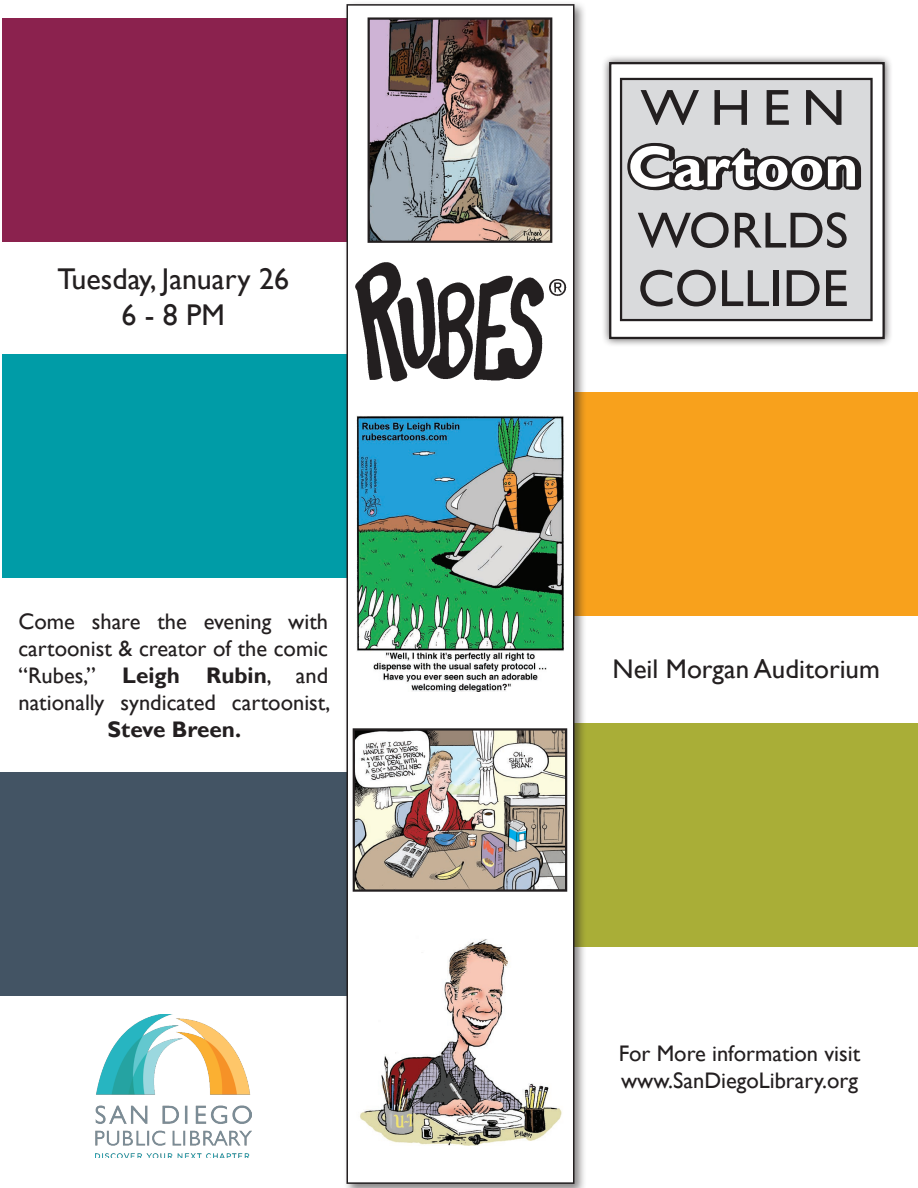
<style>
.page{position:relative;width:918px;height:1188px;background:#fff}
.page>*{position:absolute;margin:0;border:0;box-sizing:border-box;transform-origin:0 0}
.t1{font:700 58.5px "Gill Sans";color:#fff}
.t2{font:52.5px "Gill Sans";color:#231f20}
.t3{font:51px "Gill Sans";color:#231f20}
.t4{font:51px "Gill Sans";color:#231f20;scale:1.1 1}
.t5{font:30px/36px "Gill Sans";color:#231f20;text-align:center}
.t6{font:27px "Gill Sans";color:#231f20}
.t7{font:22.5px/27px "Gill Sans";color:#231f20;text-align:justify}
.t8{font:700 22.5px "Gill Sans";color:#231f20}
.s1{font-weight:700}
</style>
<div class="page">
<div style="left:601px;top:54px;width:292px;height:293px;background:#231f20;opacity:.75"></div>
<div style="left:610px;top:63px;width:274px;height:275px;background:#fff"></div>
<div style="left:609px;top:62px;width:276px;height:277px;border:2px solid #231f20"></div>
<div style="left:621px;top:79px;width:251px;height:241px;background:#d9dadc"></div>
<div style="left:620px;top:78px;width:253px;height:243px;border:2px solid #231f20"></div>
<svg style="left:627px;top:143px;width:235px;height:48px"></svg>
<div style="left:2px;top:19px;width:565px;height:223px;background:#8b224e"></div>
<div style="left:353px;top:393px;width:565px;height:223px;background:#f8a11c"></div>
<div style="left:2px;top:355px;width:565px;height:223px;background:#009ca7"></div>
<div style="left:353px;top:723px;width:565px;height:223px;background:#a9ae37"></div>
<div style="left:0;top:772px;width:567px;height:223px;background:#435464"></div>
<div style="left:343px;top:1px;width:245px;height:1187px;background:#231f20;opacity:.54"></div>
<div style="left:347px;top:5px;width:227px;height:1178px;background:#fff"></div>
<div style="left:346px;top:4px;width:228px;height:1180px;border:2px solid #231f20"></div>
<img style="left:371px;top:20px;width:178px;height:220px">
<div style="left:368px;top:17px;width:184px;height:226px;border:2px solid #231f20"></div>
<img style="left:355px;top:262px;width:212px;height:120px">
<img style="left:360px;top:939px;width:202px;height:207px">
<img style="left:356px;top:731px;width:208px;height:158px">
<div style="left:353px;top:728px;width:214px;height:164px;border:2px solid #231f20"></div>
<img style="left:95px;top:1015px;width:157px;height:143px">
<img style="left:357px;top:416px;width:206px;height:276px">
<h3 class="t5" style="left:58px;top:262px;width:233px">Tuesday, January 26<br>6 - 8 PM</h3>
<p class="t7" style="left:18px;top:608px;width:313px">Come share the evening with cartoonist &amp; creator of the comic “Rubes,” <span class="s1">Leigh Rubin</span>, and nationally syndicated cartoonist,</p>
<p class="t8" style="left:108px;top:716px;width:135px">Steve Breen.</p>
<h3 class="t4" style="left:641px;top:78px;width:188px">WHEN</h3>
<h1 class="t1" style="left:628px;top:131px;width:232px">Cartoon</h1>
<h3 class="t3" style="left:638px;top:201px;width:212px">WORLDS</h3>
<h2 class="t2" style="left:638px;top:258px;width:212px">COLLIDE</h2>
<p class="t6" style="left:613px;top:654px;width:269px">Neil Morgan Auditorium</p>
<p class="t7" style="left:619px;top:1040px;width:243px">For More information visit www.SanDiegoLibrary.org</p>
</div>
